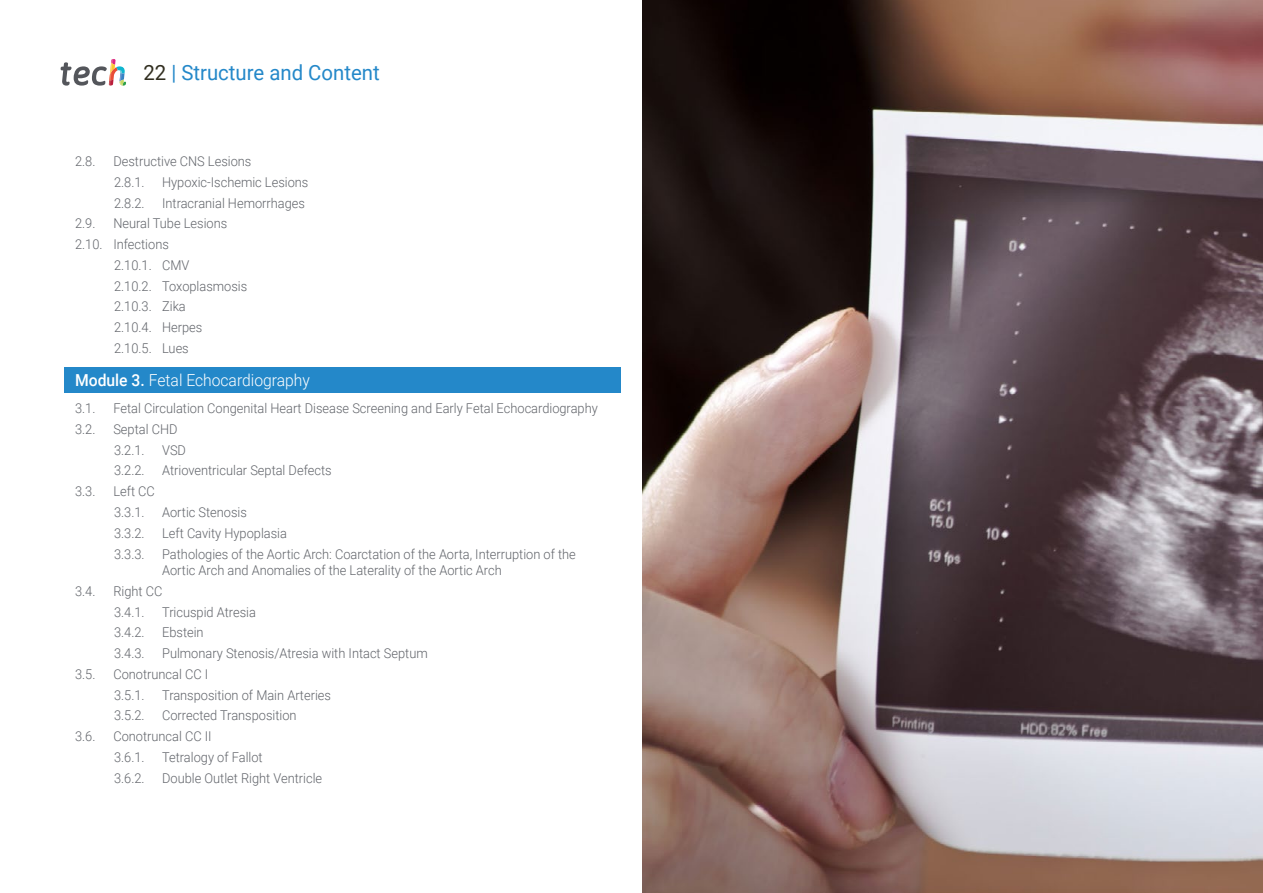
<style>
.page{position:relative;width:1263px;height:893px;background:#fff}
.page>*{position:absolute;margin:0;border:0;box-sizing:border-box;transform-origin:0 0}
.t1{font:21px "Roboto";color:#2488c9}
.t2{font:300 16.5px "Roboto";color:#fff;scale:.95 1}
.t3{font:300 13.5px/20.7px "Roboto";color:#61646a;scale:.95 1}
.s1{color:#312e20}
.s2{font-weight:500}
</style>
<div class="page">
<svg style="left:61px;top:59px;width:65px;height:27px"></svg>
<div style="left:64px;top:367px;width:557px;height:25px;background:#2488c9"></div>
<img style="left:642px;top:0;width:621px;height:893px">
<h1 class="t1" style="left:144px;top:57px;width:238px"><span class="s1">22</span> | Structure and Content</h1>
<p class="t3" style="left:75px;top:151px;width:23px">2.8.</p>
<p class="t3" style="left:113px;top:151px;width:147px">Destructive CNS Lesions<br>2.8.1.</p>
<p class="t3" style="left:162px;top:171px;width:156px">Hypoxic-Ischemic Lesions</p>
<p class="t3" style="left:114px;top:192px;width:34px">2.8.2.</p>
<p class="t3" style="left:162px;top:192px;width:152px">Intracranial Hemorrhages</p>
<p class="t3" style="left:75px;top:213px;width:23px">2.9.</p>
<p class="t3" style="left:113px;top:213px;width:121px">Neural Tube Lesions</p>
<p class="t3" style="left:75px;top:234px;width:100px">2.10. Infections</p>
<p class="t3" style="left:114px;top:254px;width:81px">2.10.1. CMV</p>
<p class="t3" style="left:114px;top:275px;width:142px">2.10.2. Toxoplasmosis</p>
<p class="t3" style="left:114px;top:296px;width:77px">2.10.3. Zika</p>
<p class="t3" style="left:114px;top:317px;width:94px">2.10.4. Herpes</p>
<p class="t3" style="left:114px;top:337px;width:80px">2.10.5. Lues</p>
<p class="t2" style="left:75px;top:369px;width:249px"><span class="s2">Module 3.</span> Fetal Echocardiography</p>
<p class="t3" style="left:75px;top:398px;width:23px">3.1.</p>
<p class="t3" style="left:113px;top:398px;width:511px">Fetal Circulation Congenital Heart Disease Screening and Early Fetal Echocardiography</p>
<p class="t3" style="left:75px;top:418px;width:23px">3.2.</p>
<p class="t3" style="left:113px;top:418px;width:69px">Septal CHD<br>3.2.1.</p>
<p class="t3" style="left:162px;top:439px;width:27px">VSD</p>
<p class="t3" style="left:114px;top:460px;width:34px">3.2.2.</p>
<p class="t3" style="left:162px;top:460px;width:180px">Atrioventricular Septal Defects</p>
<p class="t3" style="left:75px;top:481px;width:23px">3.3.</p>
<p class="t3" style="left:113px;top:481px;width:45px">Left CC<br>3.3.1.</p>
<p class="t3" style="left:162px;top:501px;width:91px">Aortic Stenosis</p>
<p class="t3" style="left:114px;top:522px;width:34px">3.3.2.</p>
<p class="t3" style="left:162px;top:522px;width:133px">Left Cavity Hypoplasia</p>
<p class="t3" style="left:114px;top:543px;width:34px">3.3.3.</p>
<p class="t3" style="left:162px;top:545px;width:437px;line-height:16.5px">Pathologies of the Aortic Arch: Coarctation of the Aorta, Interruption of the<br>Aortic Arch and Anomalies of the Laterality of the Aortic Arch</p>
<p class="t3" style="left:75px;top:580px;width:23px">3.4.</p>
<p class="t3" style="left:113px;top:580px;width:53px">Right CC<br>3.4.1.</p>
<p class="t3" style="left:162px;top:601px;width:100px">Tricuspid Atresia</p>
<p class="t3" style="left:114px;top:622px;width:34px">3.4.2.</p>
<p class="t3" style="left:162px;top:622px;width:45px">Ebstein</p>
<p class="t3" style="left:114px;top:642px;width:34px">3.4.3.</p>
<p class="t3" style="left:162px;top:642px;width:281px">Pulmonary Stenosis/Atresia with Intact Septum</p>
<p class="t3" style="left:75px;top:663px;width:23px">3.5.</p>
<p class="t3" style="left:113px;top:663px;width:101px">Conotruncal CC I<br>3.5.1.</p>
<p class="t3" style="left:162px;top:684px;width:179px">Transposition of Main Arteries</p>
<p class="t3" style="left:114px;top:705px;width:34px">3.5.2.</p>
<p class="t3" style="left:162px;top:705px;width:143px">Corrected Transposition</p>
<p class="t3" style="left:75px;top:725px;width:23px">3.6.</p>
<p class="t3" style="left:113px;top:725px;width:105px">Conotruncal CC II<br>3.6.1.</p>
<p class="t3" style="left:162px;top:746px;width:107px">Tetralogy of Fallot</p>
<p class="t3" style="left:114px;top:767px;width:34px">3.6.2.</p>
<p class="t3" style="left:162px;top:767px;width:170px">Double Outlet Right Ventricle</p>
</div>
